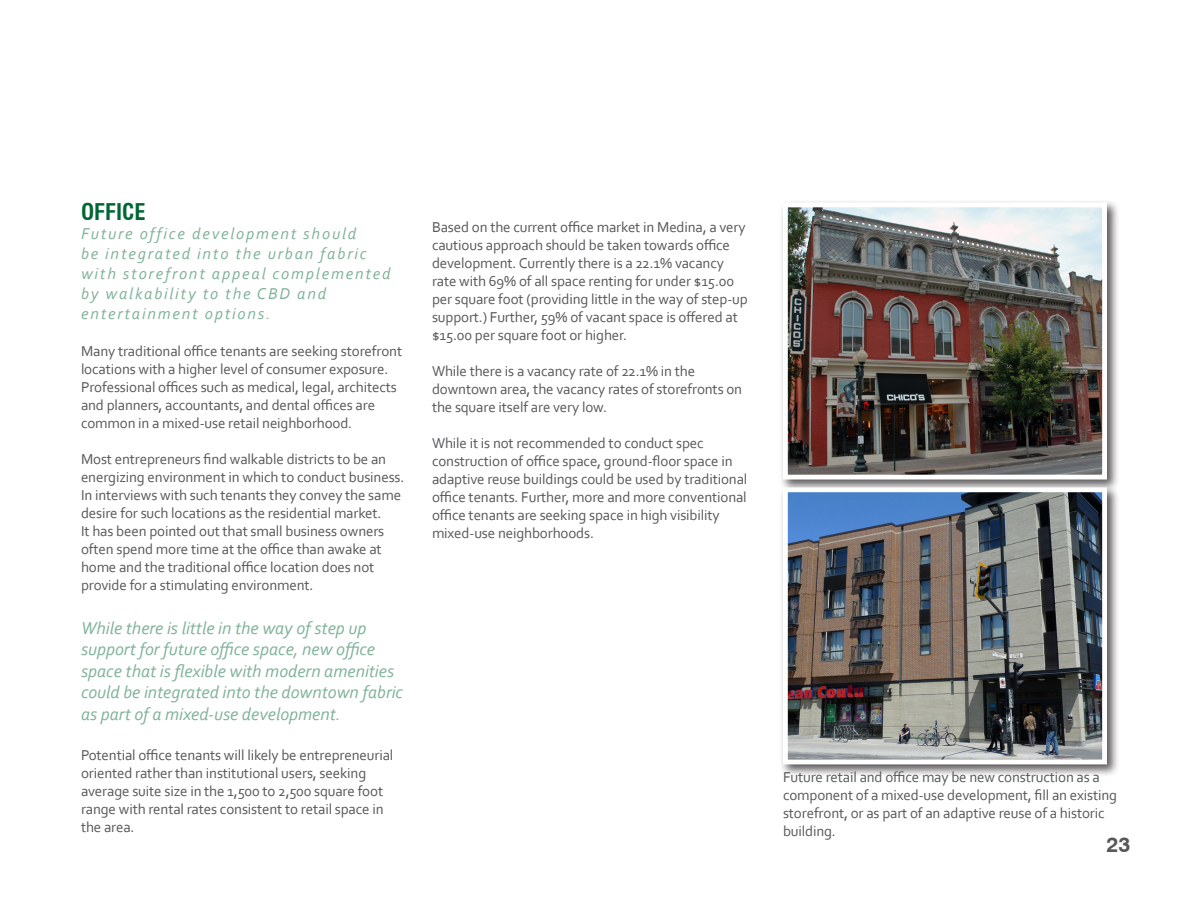
<style>
.page{position:relative;width:1188px;height:918px;background:#fff}
.page>*{position:absolute;margin:0;border:0;box-sizing:border-box;transform-origin:0 0}
.Subheading_Level_1{font:700 condensed 22.5px "Swiss 721 BT";color:#063}
.t1{font:700 21px "Swiss 721 BT";color:#57585a}
.Body_Copy{font:italic 18px/21.6px "Corbel";color:#80b399}
.Key_Sentence{font:italic 16.5px/19.8px "Corbel";letter-spacing:.11em;color:#80b399}
.Body_Copy-2{font:15px/18px "Corbel";letter-spacing:-.01em;color:#57585a}
</style>
<div class="page">
<div style="left:780px;top:199px;width:340px;height:293px;background:#231f20;opacity:.75"></div>
<img style="left:781px;top:200px;width:328px;height:282px">
<div style="left:780px;top:484px;width:340px;height:293px;background:#231f20;opacity:.75"></div>
<img style="left:781px;top:485px;width:328px;height:282px">
<p class="Subheading_Level_1" style="left:81px;top:198px;width:66px">OFFICE</p>
<p class="Key_Sentence" style="left:81px;top:224px;width:311px">Future office development should<br>be integrated into the urban fabric with storefront appeal complemented by walkability to the CBD and entertainment options.</p>
<p class="Body_Copy-2" style="left:81px;top:342px;width:323px">Many traditional office tenants are seeking storefront locations with a higher level of consumer exposure.<br>Professional offices such as medical, legal, architects and planners, accountants, and dental offices are common in a mixed-use retail neighborhood.</p>
<p class="Body_Copy-2" style="left:81px;top:450px;width:325px">Most entrepreneurs find walkable districts to be an energizing environment in which to conduct business.<br>In interviews with such tenants they convey the same desire for such locations as the residential market.<br>It has been pointed out that small business owners often spend more time at the office than awake at home and the traditional office location does not provide for a stimulating environment.</p>
<p class="Body_Copy" style="left:81px;top:616px;width:324px">While there is little in the way of step up support for future office space, new office space that is flexible with modern amenities could be integrated into the downtown fabric as part of a mixed-use development.</p>
<p class="Body_Copy-2" style="left:81px;top:745px;width:314px">Potential office tenants will likely be entrepreneurial oriented rather than institutional users, seeking average suite size in the 1,500 to 2,500 square foot range with rental rates consistent to retail space in the area.</p>
<p class="Body_Copy-2" style="left:432px;top:217px;width:317px">Based on the current office market in Medina, a very cautious approach should be taken towards office development. Currently there is a 22.1% vacancy rate with 69% of all space renting for under $15.00 per square foot (providing little in the way of step-up support.) Further, 59% of vacant space is offered at $15.00 per square foot or higher.</p>
<p class="Body_Copy-2" style="left:432px;top:361px;width:312px">While there is a vacancy rate of 22.1% in the downtown area, the vacancy rates of storefronts on the square itself are very low.</p>
<p class="Body_Copy-2" style="left:432px;top:433px;width:317px">While it is not recommended to conduct spec construction of office space, ground-floor space in adaptive reuse buildings could be used by traditional office tenants. Further, more and more conventional office tenants are seeking space in high visibility mixed-use neighborhoods.</p>
<p class="Body_Copy-2" style="left:783px;top:767px;width:336px">Future retail and office may be new construction as a component of a mixed-use development, fill an existing storefront, or as part of an adaptive reuse of a historic building.</p>
<h2 class="t1" style="left:1106px;top:831px;width:25px">23</h2>
</div>
